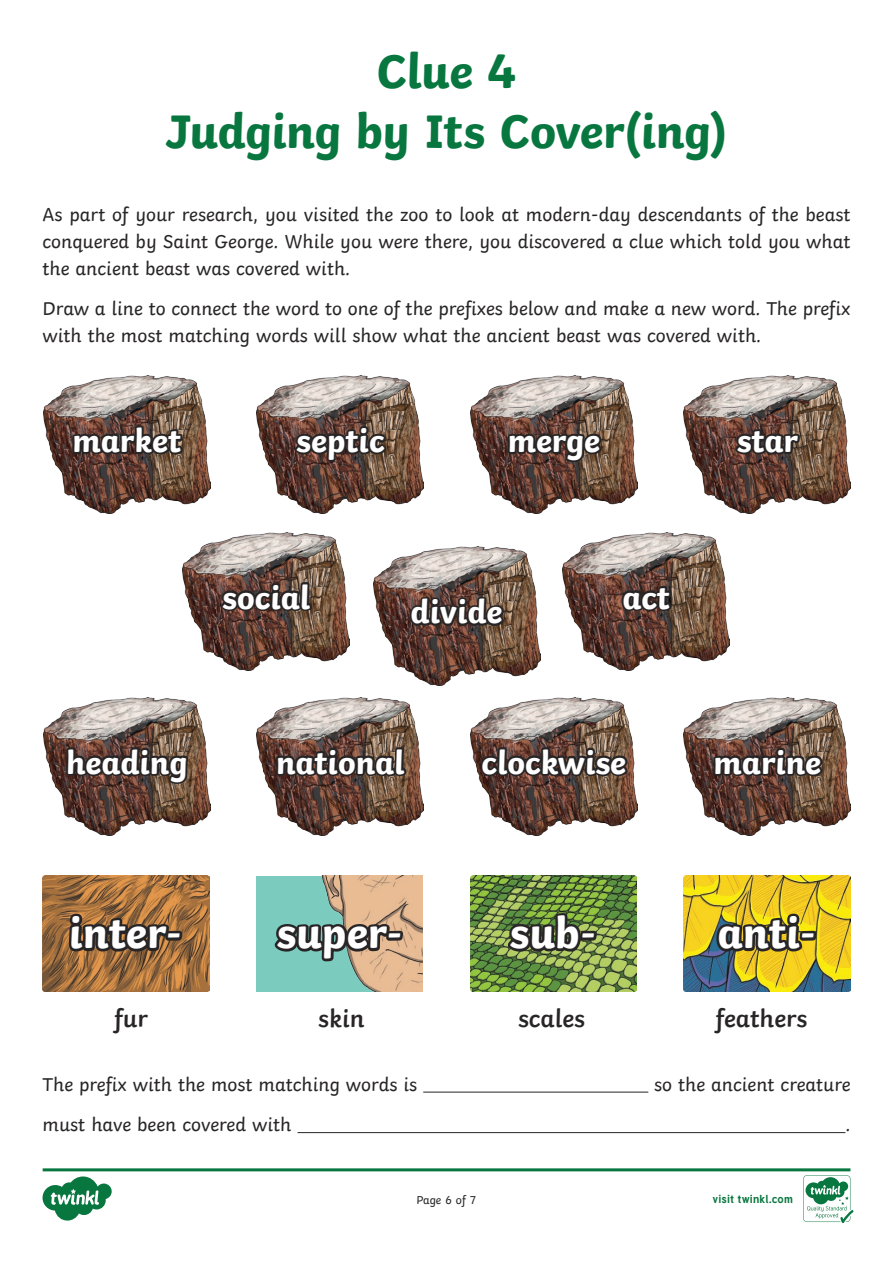
<style>
.page{position:relative;width:893px;height:1263px;background:#fff}
.page>*{position:absolute;margin:0;border:0;box-sizing:border-box;transform-origin:0 0}
.Heading_1{font:700 49.5px/59.4px "Twinkl";letter-spacing:-.01em;color:#08763f;text-align:center}
.Heading_2{font:700 44.55px "Twinkl";color:#fff}
.Heading_2-2{font:700 33.45px "Twinkl";color:#fff}
.Heading_2_Centred{font:600 25.5px "Twinkl";color:#282526}
.KS2_Body_Copy{font:19.5px/27px "Twinkl";color:#282526;text-align:justify}
.t1{font:12px "Twinkl";letter-spacing:-.005em;color:#282526}
.t2{font:700 11.4px "Tuffy";letter-spacing:.015em;color:#08763f}
</style>
<div class="page">
<img style="left:43px;top:375px;width:810px;height:849px">
<p class="Heading_1" style="left:165px;top:37px;width:564px">Clue 4<br>Judging by Its Cover(ing)</p>
<p class="KS2_Body_Copy" style="left:43px;top:200px;width:809px">As part of your research, you visited the zoo to look at modern-day descendants of the beast conquered by Saint George. While you were there, you discovered a clue which told you what the ancient beast was covered with.</p>
<p class="KS2_Body_Copy" style="left:43px;top:293px;width:809px">Draw a line to connect the word to one of the prefixes below and make a new word. The prefix with the most matching words will show what the ancient beast was covered with.</p>
<p class="Heading_2-2" style="left:73px;top:413px;width:110px">market</p>
<p class="Heading_2-2" style="left:296px;top:413px;width:90px">septic</p>
<p class="Heading_2-2" style="left:508px;top:413px;width:94px">merge</p>
<p class="Heading_2-2" style="left:222px;top:570px;width:89px">social</p>
<p class="Heading_2-2" style="left:411px;top:584px;width:93px">divide</p>
<p class="Heading_2-2" style="left:622px;top:570px;width:49px">act</p>
<p class="Heading_2-2" style="left:737px;top:413px;width:63px">star</p>
<p class="Heading_2-2" style="left:66px;top:735px;width:123px">heading</p>
<p class="Heading_2-2" style="left:276px;top:735px;width:130px">national</p>
<p class="Heading_2-2" style="left:482px;top:735px;width:146px">clockwise</p>
<p class="Heading_2-2" style="left:714px;top:735px;width:109px">marine</p>
<p class="Heading_2" style="left:69px;top:896px;width:115px">inter-</p>
<p class="Heading_2" style="left:276px;top:896px;width:128px">super-</p>
<p class="Heading_2" style="left:510px;top:896px;width:88px">sub-</p>
<p class="Heading_2" style="left:717px;top:896px;width:100px">anti-</p>
<p class="Heading_2_Centred" style="left:115px;top:998px;width:35px">fur</p>
<p class="Heading_2_Centred" style="left:318px;top:998px;width:48px">skin</p>
<p class="Heading_2_Centred" style="left:518px;top:998px;width:69px">scales</p>
<p class="Heading_2_Centred" style="left:716px;top:998px;width:93px">feathers</p>
<p class="KS2_Body_Copy" style="left:43px;top:1069px;width:376px">The prefix with the most matching words is</p>
<p class="KS2_Body_Copy" style="left:654px;top:1069px;width:198px">so the ancient creature</p>
<p class="KS2_Body_Copy" style="left:43px;top:1109px;width:250px">must have been covered with</p>
<p class="KS2_Body_Copy" style="left:845px;top:1109px;width:7px">.</p>
<p class="t1" style="left:416px;top:1191px;width:62px">Page 6 of 7</p>
<p class="t2" style="left:712px;top:1190px;width:82px">visit twinkl.com</p>
</div>
